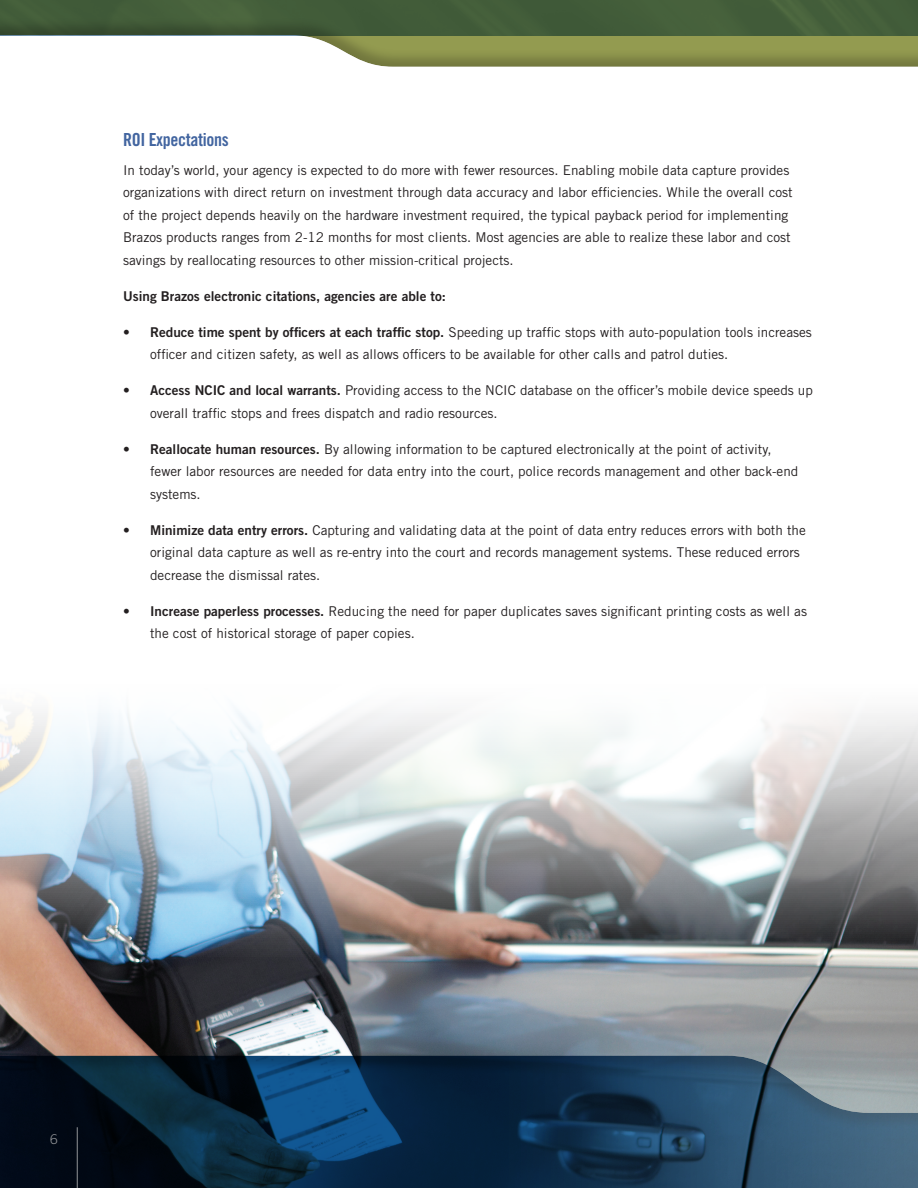
<style>
.page{position:relative;width:918px;height:1188px;background:#fff}
.page>*{position:absolute;margin:0;border:0;box-sizing:border-box;transform-origin:0 0}
.Small_text{font:18px "Trade Gothic Bold Cond Twenty";letter-spacing:-.02em;color:#4265a0}
.Small_text-2{font:13.5px/22.5px "Trade Gothic";color:#231f20}
.Small_text-3{font:13.5px "Trade Gothic Bold Two";color:#231f20}
.t1{font:300 13.5px "Trade Gothic";color:#939598}
.s1{font-family:"Trade Gothic Bold Two"}
</style>
<div class="page">
<img style="left:0;top:711px;width:918px;height:344px">
<div style="left:0;top:0;width:918px;height:68px;background:#231f20;opacity:.26"></div>
<div style="left:0;top:1055px;width:918px;height:133px;background:#231f20;opacity:.26"></div>
<hr style="left:77px;top:1127px;width:1px;height:61px;background:#939598">
<p class="Small_text" style="left:123px;top:128px;width:107px">ROI Expectations</p>
<p class="Small_text-2" style="left:123px;top:159px;width:671px">In today’s world, your agency is expected to do more with fewer resources. Enabling mobile data capture provides organizations with direct return on investment through data accuracy and labor efficiencies. While the overall cost of the project depends heavily on the hardware investment required, the typical payback period for implementing Brazos products ranges from 2-12 months for most clients. Most agencies are able to realize these labor and cost savings by reallocating resources to other mission-critical projects.</p>
<p class="Small_text-3" style="left:123px;top:288px;width:324px">Using Brazos electronic citations, agencies are able to:</p>
<p class="Small_text-2" style="left:150px;top:321px;width:663px;text-indent:-27px"><span class="s1">• Reduce time spent by officers at each traffic stop.</span> Speeding up traffic stops with auto-population tools increases officer and citizen safety, as well as allows officers to be available for other calls and patrol duties.</p>
<p class="Small_text-2" style="left:150px;top:379px;width:664px;text-indent:-27px"><span class="s1">• Access NCIC and local warrants.</span> Providing access to the NCIC database on the officer’s mobile device speeds up overall traffic stops and frees dispatch and radio resources.</p>
<p class="Small_text-2" style="left:150px;top:438px;width:650px;text-indent:-27px"><span class="s1">• Reallocate human resources.</span> By allowing information to be captured electronically at the point of activity, fewer labor resources are needed for data entry into the court, police records management and other back-end systems.</p>
<p class="Small_text-2" style="left:150px;top:519px;width:657px;text-indent:-27px"><span class="s1">• Minimize data entry errors.</span> Capturing and validating data at the point of data entry reduces errors with both the original data capture as well as re-entry into the court and records management systems. These reduced errors decrease the dismissal rates.</p>
<p class="Small_text-2" style="left:150px;top:600px;width:658px;text-indent:-27px"><span class="s1">• Increase paperless processes.</span> Reducing the need for paper duplicates saves significant printing costs as well as the cost of historical storage of paper copies.</p>
<p class="t1" style="left:50px;top:1131px;width:9px">6</p>
</div>
